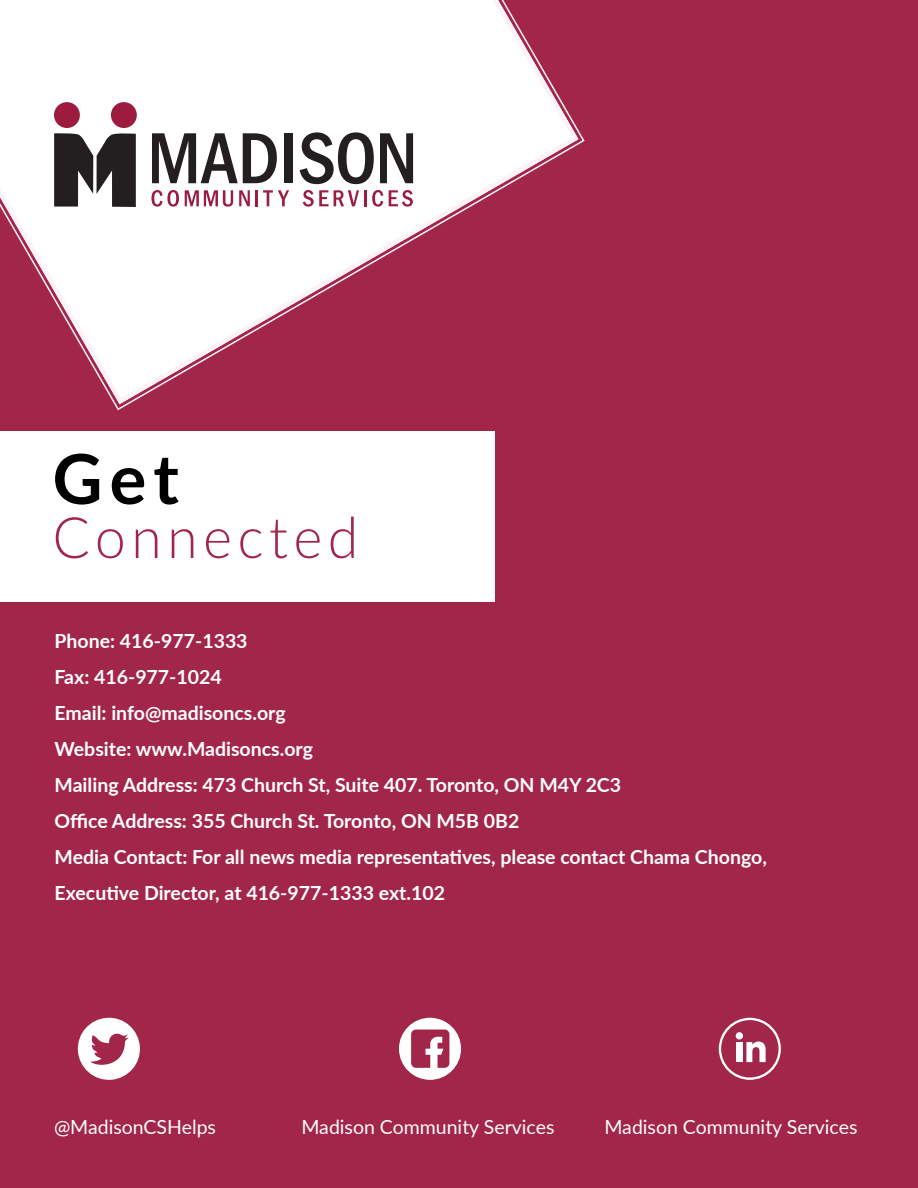
<style>
.page{position:relative;width:918px;height:1188px;background:#a2254a}
.page>*{position:absolute;margin:0;border:0;box-sizing:border-box;transform-origin:0 0}
.t1{font:700 69px "Lato";color:#000}
.t2{font:300 57px "Lato";letter-spacing:.1em;color:#a2254a}
.paragraph{font:700 19.5px/36px "Lato";color:#fff}
.paragraph-2{font:19.5px "Lato";color:#fff}
</style>
<div class="page">
<svg style="left:0;top:0;width:582px;height:407px"></svg>
<svg style="left:152px;top:133px;width:125px;height:50px;background:#918f90"></svg>
<div style="left:285px;top:133px;width:8px;height:50px;background:#231f20"></div>
<svg style="left:300px;top:132px;width:74px;height:52px;background:#999797"></svg>
<svg style="left:380px;top:133px;width:33px;height:50px;background:#7c797a"></svg>
<svg style="left:151px;top:190px;width:28px;height:17px"></svg>
<svg style="left:185px;top:190px;width:48px;height:17px"></svg>
<svg style="left:239px;top:190px;width:18px;height:16px"></svg>
<svg style="left:263px;top:190px;width:26px;height:16px"></svg>
<svg style="left:303px;top:190px;width:63px;height:17px"></svg>
<svg style="left:372px;top:190px;width:11px;height:17px"></svg>
<svg style="left:389px;top:190px;width:24px;height:17px"></svg>
<div style="left:111px;top:102px;width:26px;height:26px;background:#9c1b3f;border-radius:50%"></div>
<div style="left:54px;top:102px;width:26px;height:26px;background:#9c1b3f;border-radius:50%"></div>
<svg style="left:54px;top:132px;width:82px;height:75px;background:#575455"></svg>
<svg style="left:399px;top:1018px;width:62px;height:62px"></svg>
<svg style="left:77px;top:1017px;width:63px;height:63px"></svg>
<div style="left:0;top:431px;width:494px;height:170px;background:#fff"></div>
<svg style="left:719px;top:1018px;width:62px;height:62px"></svg>
<p class="t1" style="left:52px;top:428px;width:128px">Get</p>
<p class="t2" style="left:52px;top:498px;width:307px">Connected</p>
<p class="paragraph" style="left:55px;top:622px;width:195px">Phone: 416-977-1333</p>
<p class="paragraph" style="left:55px;top:658px;width:169px">Fax: 416-977-1024</p>
<p class="paragraph" style="left:55px;top:694px;width:233px">Email: info@madisoncs.org</p>
<p class="paragraph" style="left:55px;top:730px;width:260px">Website: www.Madisoncs.org</p>
<p class="paragraph" style="left:55px;top:766px;width:568px">Mailing Address: 473 Church St, Suite 407. Toronto, ON M4Y 2C3</p>
<p class="paragraph" style="left:55px;top:802px;width:466px">Office Address: 355 Church St. Toronto, ON M5B 0B2</p>
<p class="paragraph" style="left:55px;top:838px;width:714px">Media Contact: For all news media representatives, please contact Chama Chongo,<br>Executive Director, at 416-977-1333 ext.102</p>
<p class="paragraph-2" style="left:54px;top:1113px;width:164px">@MadisonCSHelps</p>
<p class="paragraph-2" style="left:302px;top:1113px;width:254px">Madison Community Services</p>
<p class="paragraph-2" style="left:604px;top:1113px;width:254px">Madison Community Services</p>
</div>
